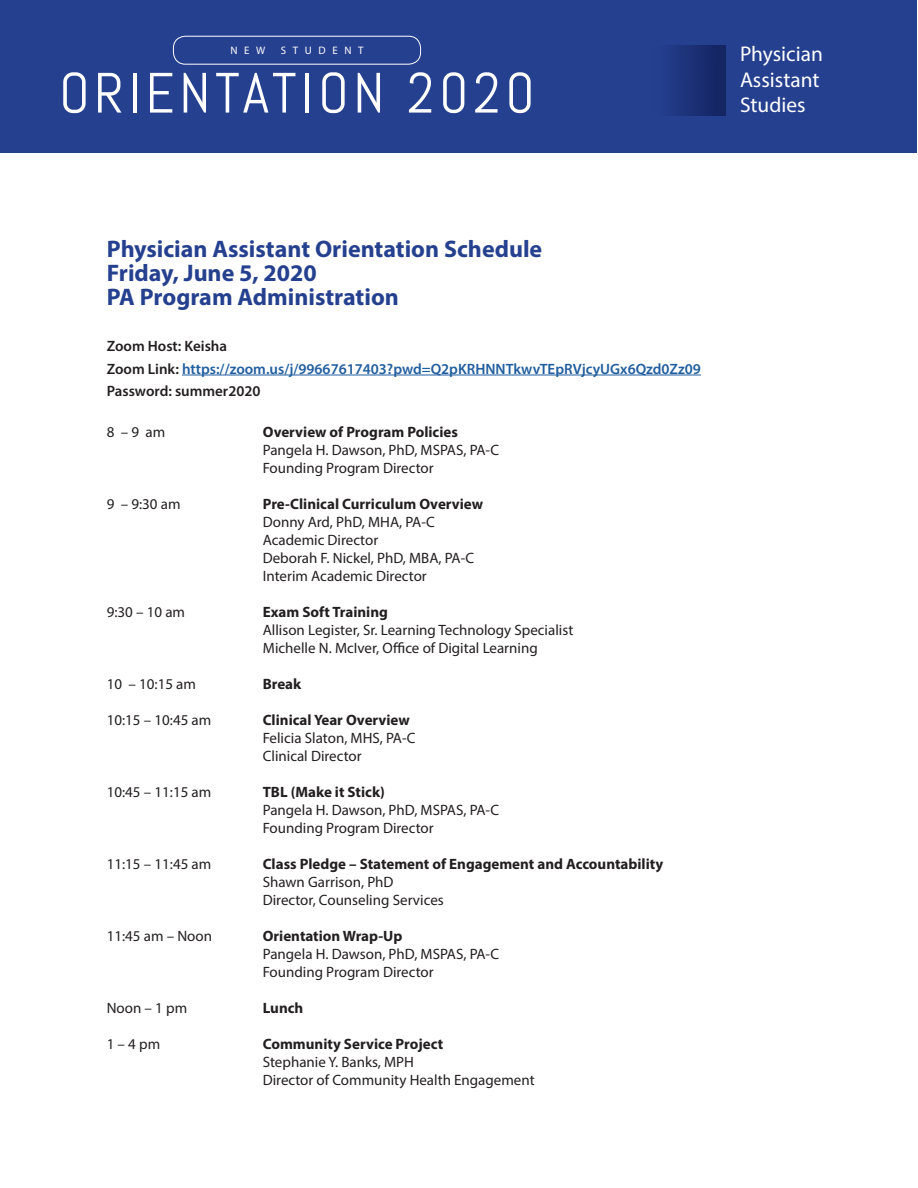
<style>
.page{position:relative;width:918px;height:1188px;background:#fff}
.page>*{position:absolute;margin:0;border:0;box-sizing:border-box;transform-origin:0 0}
.t1{font:56.7px "Abel";letter-spacing:.08em;color:#fff}
.Orientation_subhead{font:700 24px "Myriad Pro";color:#25408f}
.t2{font:21.3px "Myriad Pro";color:#fff}
.Schedule{font:15px "Myriad Pro";color:#231f20}
.Schedule-2{font:700 15px "Myriad Pro";color:#231f20}
.Name{font:600 15px "Myriad Pro";color:#215e9f}
.Name-2{font:600 15px "Myriad Pro";color:#231f20}
.t3{font:10.8px "Myriad Pro";letter-spacing:.61em;color:#fff}
.s1{color:#231f20}
</style>
<div class="page">
<div style="left:1px;top:0;width:916px;height:153px;background:#25408f"></div>
<div style="left:652px;top:45px;width:74px;height:71px;background:linear-gradient(to right,#254191,#132361)"></div>
<div style="left:173px;top:36px;width:248px;height:28px;border:1px solid #fff;border-radius:12px"></div>
<hr style="left:182px;top:375px;width:519px;height:1px;background:#215e9f">
<p class="t3" style="left:230px;top:44px;width:37px">NEW</p>
<p class="t3" style="left:281px;top:44px;width:84px">STUDENT</p>
<p class="t1" style="left:59px;top:57px;width:477px">ORIENTATION 2020</p>
<p class="t2" style="left:740px;top:41px;width:84px">Physician</p>
<p class="t2" style="left:740px;top:66px;width:81px">Assistant</p>
<p class="t2" style="left:740px;top:92px;width:67px">Studies</p>
<p class="Orientation_subhead" style="left:107px;top:233px;width:437px">Physician Assistant Orientation Schedule</p>
<p class="Orientation_subhead" style="left:107px;top:257px;width:212px">Friday, June 5, 2020</p>
<p class="Orientation_subhead" style="left:107px;top:281px;width:294px">PA Program Administration</p>
<p class="Name-2" style="left:107px;top:336px;width:122px">Zoom Host: Keisha</p>
<p class="Name" style="left:107px;top:359px;width:596px"><span class="s1">Zoom Link:</span> https://zoom.us/j/99667617403?pwd=Q2pKRHNNTkwvTEpRVjcyUGx6Qzd0Zz09</p>
<p class="Name-2" style="left:107px;top:381px;width:155px">Password: summer2020</p>
<p class="Schedule" style="left:107px;top:422px;width:60px">8 – 9 am</p>
<p class="Schedule-2" style="left:263px;top:422px;width:197px">Overview of Program Policies</p>
<p class="Schedule" style="left:263px;top:440px;width:238px">Pangela H. Dawson, PhD, MSPAS, PA-C</p>
<p class="Schedule" style="left:263px;top:458px;width:172px">Founding Program Director</p>
<p class="Schedule" style="left:107px;top:494px;width:75px">9 – 9:30 am</p>
<p class="Schedule-2" style="left:263px;top:494px;width:222px">Pre-Clinical Curriculum Overview</p>
<p class="Schedule" style="left:263px;top:512px;width:174px">Donny Ard, PhD, MHA, PA-C</p>
<p class="Schedule" style="left:263px;top:530px;width:117px">Academic Director</p>
<p class="Schedule" style="left:263px;top:548px;width:213px">Deborah F. Nickel, PhD, MBA, PA-C</p>
<p class="Schedule" style="left:263px;top:566px;width:166px">Interim Academic Director</p>
<p class="Schedule" style="left:107px;top:602px;width:80px">9:30 – 10 am</p>
<p class="Schedule-2" style="left:263px;top:602px;width:127px">Exam Soft Training</p>
<p class="Schedule" style="left:263px;top:620px;width:312px">Allison Legister, Sr. Learning Technology Specialist</p>
<p class="Schedule" style="left:263px;top:638px;width:277px">Michelle N. McIver, Office of Digital Learning</p>
<p class="Schedule" style="left:107px;top:674px;width:91px">10 – 10:15 am</p>
<p class="Schedule-2" style="left:263px;top:674px;width:40px">Break</p>
<p class="Schedule" style="left:107px;top:710px;width:106px">10:15 – 10:45 am</p>
<p class="Schedule-2" style="left:263px;top:710px;width:149px">Clinical Year Overview</p>
<p class="Schedule" style="left:263px;top:728px;width:154px">Felicia Slaton, MHS, PA-C</p>
<p class="Schedule" style="left:263px;top:746px;width:100px">Clinical Director</p>
<p class="Schedule" style="left:107px;top:782px;width:106px">10:45 – 11:15 am</p>
<p class="Schedule-2" style="left:263px;top:782px;width:124px">TBL (Make it Stick)</p>
<p class="Schedule" style="left:263px;top:800px;width:238px">Pangela H. Dawson, PhD, MSPAS, PA-C</p>
<p class="Schedule" style="left:263px;top:818px;width:172px">Founding Program Director</p>
<p class="Schedule" style="left:107px;top:854px;width:106px">11:15 – 11:45 am</p>
<p class="Schedule-2" style="left:263px;top:854px;width:402px">Class Pledge – Statement of Engagement and Accountability</p>
<p class="Schedule" style="left:263px;top:872px;width:132px">Shawn Garrison, PhD</p>
<p class="Schedule" style="left:263px;top:890px;width:183px">Director, Counseling Services</p>
<p class="Schedule" style="left:107px;top:926px;width:107px">11:45 am – Noon</p>
<p class="Schedule-2" style="left:263px;top:926px;width:141px">Orientation Wrap-Up</p>
<p class="Schedule" style="left:263px;top:944px;width:238px">Pangela H. Dawson, PhD, MSPAS, PA-C</p>
<p class="Schedule" style="left:263px;top:962px;width:172px">Founding Program Director</p>
<p class="Schedule" style="left:107px;top:998px;width:82px">Noon – 1 pm</p>
<p class="Schedule-2" style="left:263px;top:998px;width:42px">Lunch</p>
<p class="Schedule" style="left:107px;top:1034px;width:55px">1 – 4 pm</p>
<p class="Schedule-2" style="left:263px;top:1034px;width:182px">Community Service Project</p>
<p class="Schedule" style="left:263px;top:1052px;width:153px">Stephanie Y. Banks, MPH</p>
<p class="Schedule" style="left:263px;top:1070px;width:273px">Director of Community Health Engagement</p>
</div>
